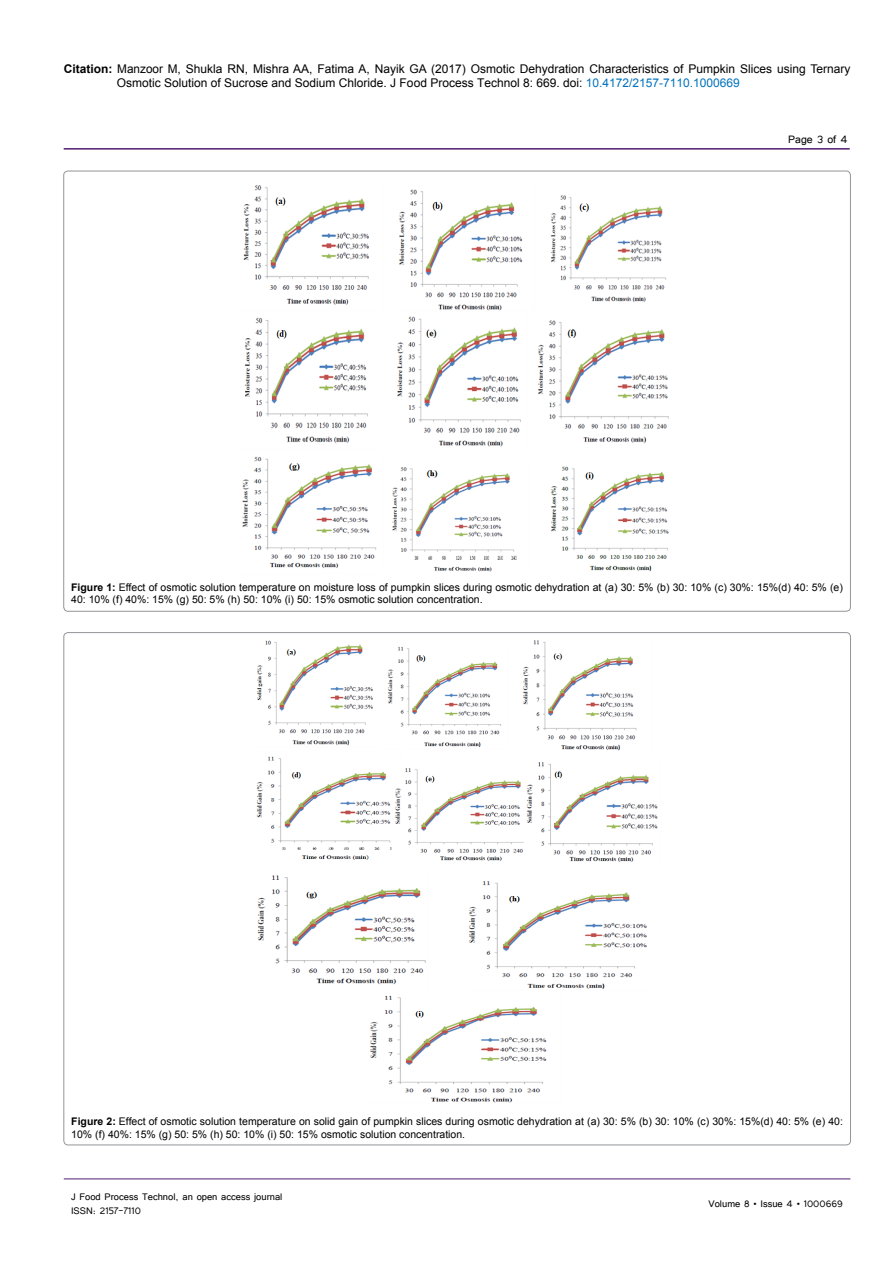
<style>
.page{position:relative;width:893px;height:1263px;background:#fff}
.page>*{position:absolute;margin:0;border:0;box-sizing:border-box;transform-origin:0 0}
.t1{font:13.5px "Tunga";color:#000}
.t2{font:12px/14.4px "Arial";color:#000}
.t3{font:12px/14.4px "Tunga";color:#000}
.t4{font:10.5px/12.6px "Arial";color:#000}
.s1{font-weight:700}
.s2{color:#0072bc}
</style>
<div class="page">
<hr style="left:64px;top:148px;width:786px;height:2px;background:#511c74">
<hr style="left:64px;top:1179px;width:786px;height:1px;background:#511c74">
<img style="left:243px;top:185px;width:426px;height:262px">
<img style="left:242px;top:456px;width:427px;height:116px">
<img style="left:256px;top:640px;width:402px;height:222px">
<img style="left:257px;top:875px;width:390px;height:228px">
<p class="t2" style="left:117px;top:61px;width:735px;text-indent:-53px"><span class="s1">Citation:</span> Manzoor M, Shukla RN, Mishra AA, Fatima A, Nayik GA (2017) Osmotic Dehydration Characteristics of Pumpkin Slices using Ternary<br>Osmotic Solution of Sucrose and Sodium Chloride. J Food Process Technol 8: 669. doi: <span class="s2">10.4172/2157-7110.1000669</span></p>
<p class="t1" style="left:788px;top:131px;width:61px">Page 3 of 4</p>
<p class="t4" style="left:71px;top:581px;width:773px"><span class="s1">Figure 1:</span> Effect of osmotic solution temperature on moisture loss of pumpkin slices during osmotic dehydration at (a) 30: 5% (b) 30: 10% (c) 30%: 15%(d) 40: 5% (e)<br>40: 10% (f) 40%: 15% (g) 50: 5% (h) 50: 10% (i) 50: 15% osmotic solution concentration.</p>
<p class="t4" style="left:71px;top:1115px;width:773px"><span class="s1">Figure 2:</span> Effect of osmotic solution temperature on solid gain of pumpkin slices during osmotic dehydration at (a) 30: 5% (b) 30: 10% (c) 30%: 15%(d) 40: 5% (e) 40:<br>10% (f) 40%: 15% (g) 50: 5% (h) 50: 10% (i) 50: 15% osmotic solution concentration.</p>
<p class="t3" style="left:71px;top:1188px;width:213px">J Food Process Technol, an open access journal<br>ISSN: 2157-7110</p>
<p class="t3" style="left:708px;top:1196px;width:136px">Volume 8 • Issue 4 • 1000669</p>
</div>
